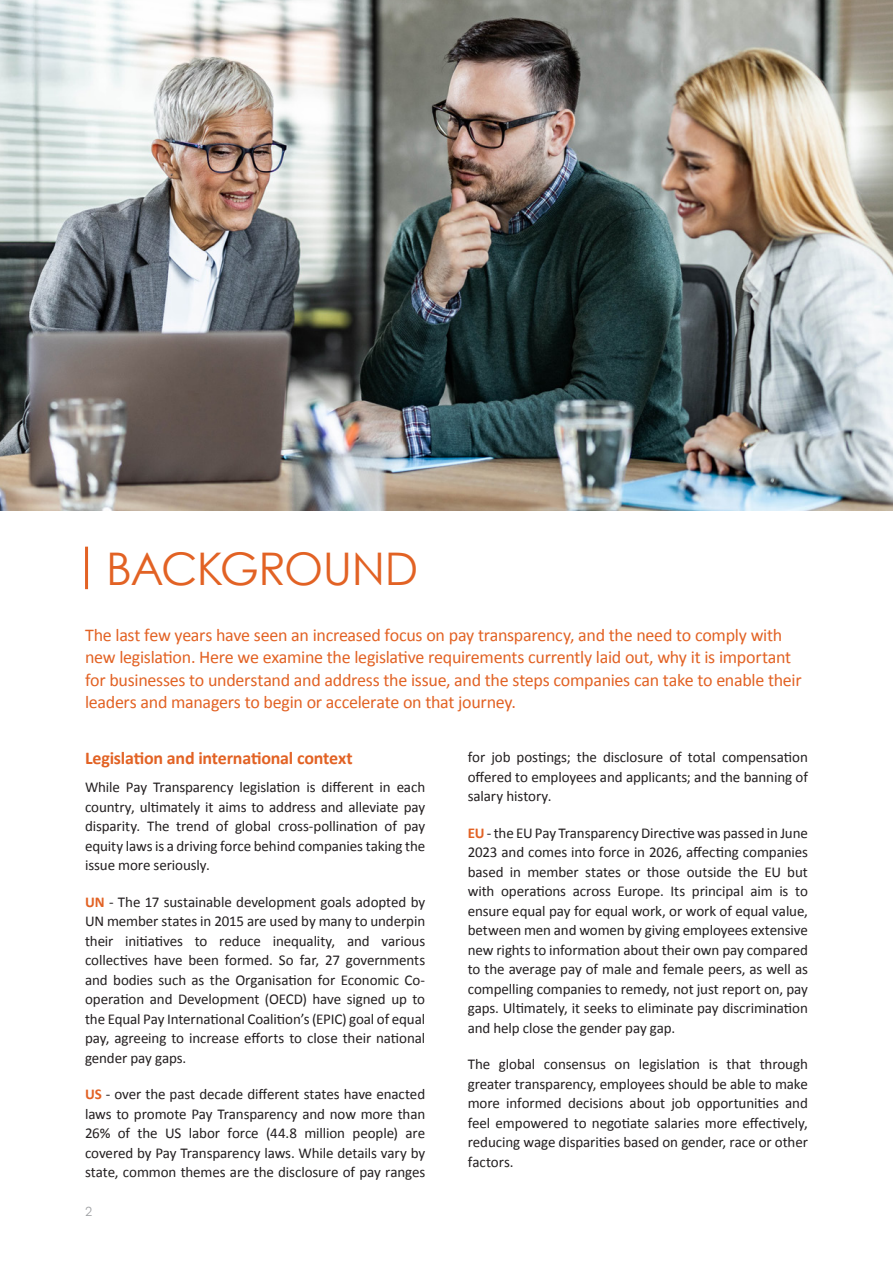
<style>
.page{position:relative;width:893px;height:1263px;background:#fff}
.page>*{position:absolute;margin:0;border:0;box-sizing:border-box;transform-origin:0 0}
.t1{font:45px "Century Gothic";letter-spacing:-.025em;color:#e26224}
.t2{font:18px/22.5px "Calibri";letter-spacing:-.015em;color:#e26224}
.t3{font:700 18px "Calibri";letter-spacing:-.015em;color:#e26224}
.t4{font:15px/19.5px "Calibri";letter-spacing:-.005em;color:#231f20;text-align:justify}
.t5{font:300 13.5px "Pluto Sans Cond";color:#9d9fa2}
.s1{font-weight:700;color:#e26224}
</style>
<div class="page">
<img style="left:0;top:0;width:893px;height:510px">
<hr style="left:85px;top:547px;width:3px;height:42px;background:#e26224">
<p class="t1" style="left:106px;top:537px;width:313px">BACKGROUND</p>
<p class="t2" style="left:85px;top:623px;width:718px">The last few years have seen an increased focus on pay transparency, and the need to comply with new legislation. Here we examine the legislative requirements currently laid out, why it is important for businesses to understand and address the issue, and the steps companies can take to enable their leaders and managers to begin or accelerate on that journey.</p>
<p class="t3" style="left:85px;top:746px;width:269px">Legislation and international context</p>
<p class="t4" style="left:85px;top:777px;width:342px">While Pay Transparency legislation is different in each country, ultimately it aims to address and alleviate pay disparity. The trend of global cross-pollination of pay equity laws is a driving force behind companies taking the issue more seriously.</p>
<p class="t4" style="left:85px;top:892px;width:342px"><span class="s1">UN</span> - The 17 sustainable development goals adopted by UN member states in 2015 are used by many to underpin their initiatives to reduce inequality, and various collectives have been formed. So far, 27 governments and bodies such as the Organisation for Economic Co&shy;operation and Development (OECD) have signed up to the Equal Pay International Coalition’s (EPIC) goal of equal pay, agreeing to increase efforts to close their national gender pay gaps.</p>
<p class="t4" style="left:85px;top:1084px;width:342px"><span class="s1">US</span> - over the past decade different states have enacted laws to promote Pay Transparency and now more than 26% of the US labor force (44.8 million people) are covered by Pay Transparency laws. While details vary by state, common themes are the disclosure of pay ranges</p>
<p class="t5" style="left:85px;top:1204px;width:9px">2</p>
<p class="t4" style="left:468px;top:747px;width:342px">for job postings; the disclosure of total compensation offered to employees and applicants; and the banning of salary history.</p>
<p class="t4" style="left:468px;top:822px;width:342px"><span class="s1">EU</span> - the EU Pay Transparency Directive was passed in June 2023 and comes into force in 2026, affecting companies based in member states or those outside the EU but with operations across Europe. Its principal aim is to ensure equal pay for equal work, or work of equal value, between men and women by giving employees extensive new rights to information about their own pay compared to the average pay of male and female peers, as well as compelling companies to remedy, not just report on, pay gaps. Ultimately, it seeks to eliminate pay discrimination and help close the gender pay gap.</p>
<p class="t4" style="left:468px;top:1054px;width:342px">The global consensus on legislation is that through greater transparency, employees should be able to make more informed decisions about job opportunities and feel empowered to negotiate salaries more effectively, reducing wage disparities based on gender, race or other factors.</p>
</div>
